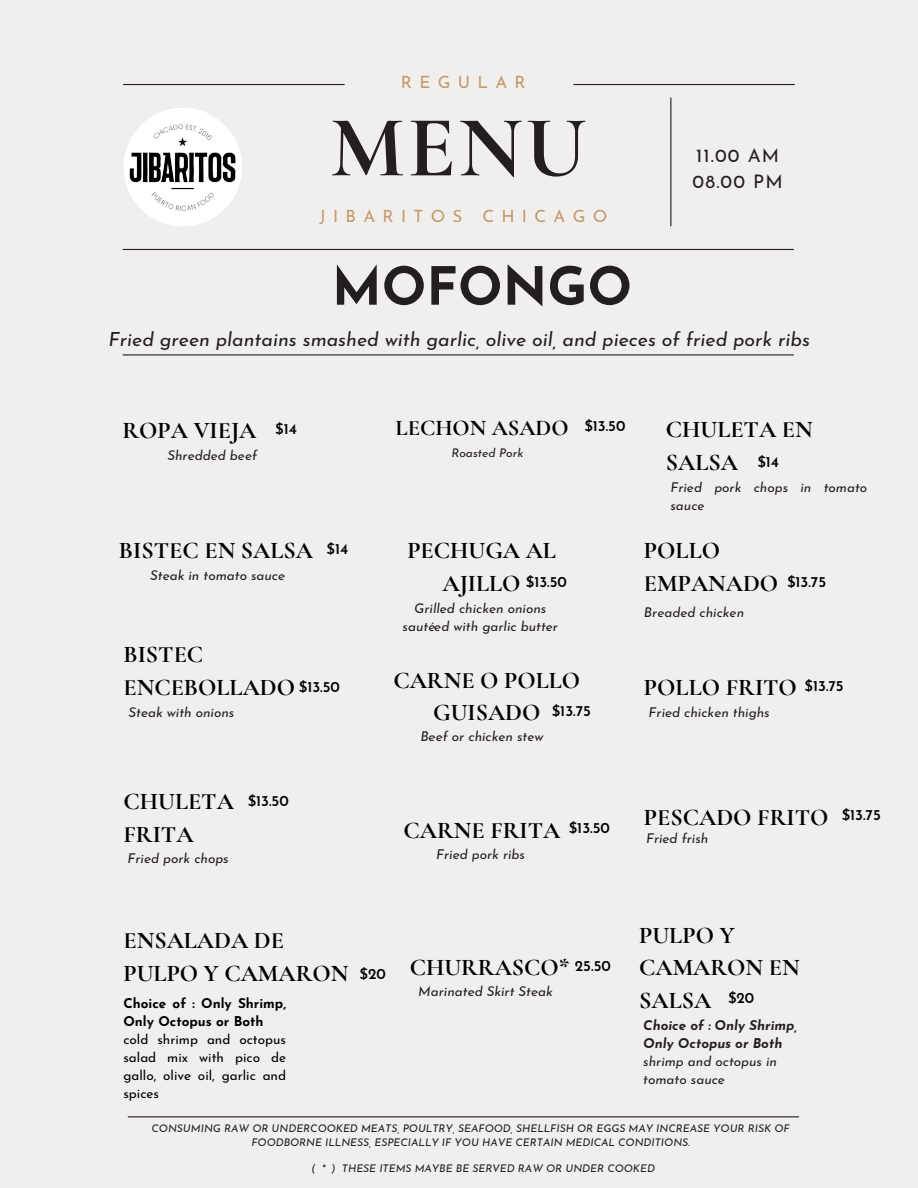
<style>
.page{position:relative;width:918px;height:1188px;background:#f1efee}
.page>*{position:absolute;margin:0;border:0;box-sizing:border-box;transform-origin:0 0}
.t1{font:700 87.45px "Cormorant Garamond";color:#231f20}
.t2{font:700 52.5px "Josefin Sans";color:#231f20}
.t3{font:700 24px/32.7px "Cormorant Garamond";color:#000}
.t4{font:700 22.5px "Cormorant Garamond";color:#000}
.t5{font:italic 19.5px "Josefin Sans";color:#231f20}
.t6{font:18.75px "Josefin Sans";letter-spacing:.06em;color:#231f20}
.t7{font:16.95px "Josefin Sans";letter-spacing:.43em;color:#c3996b}
.t8{font:600 15px "Josefin Sans";color:#000}
.t9{font:italic 13.5px/18px "Josefin Sans";color:#231f20}
.t10{font:13.5px/18px "Josefin Sans";color:#000;text-align:justify}
.t11{font:italic 700 13.5px/18px "Josefin Sans";color:#231f20}
.t12{font:700 13.5px/18px "Josefin Sans";color:#000}
.t13{font:italic 12px "Josefin Sans";color:#231f20}
.t14{font:italic 10.65px/14.1px "Josefin Sans";color:#231f20;text-align:center}
</style>
<div class="page">
<hr style="left:124px;top:84px;width:220px;height:1px;background:#231f20">
<hr style="left:574px;top:84px;width:220px;height:1px;background:#231f20">
<hr style="left:123px;top:249px;width:671px;height:1px;background:#231f20">
<hr style="left:670px;top:98px;width:1px;height:128px;background:#231f20">
<div style="left:123px;top:108px;width:119px;height:118px;background:#fff;border-radius:50%"></div>
<img style="left:130px;top:125px;width:106px;height:85px">
<hr style="left:128px;top:1116px;width:671px;height:1px;background:#231f20">
<hr style="left:123px;top:354px;width:671px;height:1px;background:#231f20">
<p class="t7" style="left:401px;top:76px;width:126px">REGULAR</p>
<p class="t1" style="left:330px;top:95px;width:258px">MENU</p>
<p class="t7" style="left:320px;top:210px;width:289px">JIBARITOS CHICAGO</p>
<p class="t2" style="left:332px;top:265px;width:302px">MOFONGO</p>
<p class="t6" style="left:696px;top:148px;width:85px">11.00 AM</p>
<p class="t6" style="left:693px;top:174px;width:92px">08.00 PM</p>
<p class="t5" style="left:108px;top:332px;width:703px">Fried green plantains smashed with garlic, olive oil, and pieces of fried pork ribs</p>
<p class="t3" style="left:123px;top:414px;width:135px">ROPA VIEJA</p>
<p class="t9" style="left:167px;top:448px;width:91px">Shredded beef</p>
<p class="t8" style="left:275px;top:423px;width:23px">$14</p>
<p class="t3" style="left:119px;top:534px;width:196px">BISTEC EN SALSA</p>
<p class="t9" style="left:150px;top:568px;width:137px">Steak in tomato sauce</p>
<p class="t8" style="left:327px;top:543px;width:23px">$14</p>
<p class="t3" style="left:123px;top:638px;width:173px">BISTEC<br>ENCEBOLLADO</p>
<p class="t9" style="left:129px;top:704px;width:107px">Steak with onions</p>
<p class="t8" style="left:299px;top:681px;width:43px">$13.50</p>
<p class="t3" style="left:123px;top:785px;width:112px">CHULETA<br>FRITA</p>
<p class="t9" style="left:128px;top:851px;width:103px">Fried pork chops</p>
<p class="t8" style="left:248px;top:794px;width:43px">$13.50</p>
<p class="t4" style="left:395px;top:414px;width:175px">LECHON ASADO</p>
<p class="t13" style="left:451px;top:448px;width:73px">Roasted Pork</p>
<p class="t8" style="left:584px;top:419px;width:43px">$13.50</p>
<p class="t3" style="left:666px;top:413px;width:148px">CHULETA EN<br>SALSA</p>
<p class="t9" style="left:670px;top:480px;width:198px">Fried pork chops in tomato sauce</p>
<p class="t8" style="left:757px;top:455px;width:23px">$14</p>
<p class="t3" style="left:407px;top:534px;width:150px;text-align:center">PECHUGA AL<br>AJILLO</p>
<p class="t9" style="left:403px;top:600px;width:157px;text-align:center">Grilled chicken onions sautéed with garlic butter</p>
<p class="t3" style="left:393px;top:664px;width:188px">CARNE O POLLO</p>
<p class="t3" style="left:433px;top:696px;width:109px">GUISADO</p>
<p class="t9" style="left:420px;top:729px;width:125px">Beef or chicken stew</p>
<p class="t8" style="left:526px;top:576px;width:43px">$13.50</p>
<p class="t8" style="left:552px;top:705px;width:41px">$13.75</p>
<p class="t3" style="left:644px;top:534px;width:136px">POLLO<br>EMPANADO</p>
<p class="t9" style="left:644px;top:605px;width:102px">Breaded chicken</p>
<p class="t8" style="left:787px;top:575px;width:41px">$13.75</p>
<p class="t3" style="left:644px;top:671px;width:155px">POLLO FRITO</p>
<p class="t9" style="left:649px;top:704px;width:123px">Fried chicken thighs</p>
<p class="t8" style="left:805px;top:679px;width:41px">$13.75</p>
<p class="t3" style="left:404px;top:814px;width:158px">CARNE FRITA</p>
<p class="t9" style="left:436px;top:847px;width:90px">Fried pork ribs</p>
<p class="t8" style="left:569px;top:822px;width:43px">$13.50</p>
<p class="t3" style="left:644px;top:801px;width:186px">PESCADO FRITO</p>
<p class="t9" style="left:646px;top:831px;width:64px">Fried frish</p>
<p class="t8" style="left:842px;top:809px;width:41px">$13.75</p>
<p class="t3" style="left:123px;top:924px;width:226px">ENSALADA DE<br>PULPO Y CAMARON</p>
<p class="t12" style="left:123px;top:996px;width:164px">Choice of : Only Shrimp,<br>Only Octopus or Both</p>
<p class="t10" style="left:123px;top:1032px;width:164px">cold shrimp and octopus salad mix with pico de gallo, olive oil, garlic and spices</p>
<p class="t8" style="left:360px;top:968px;width:28px">$20</p>
<p class="t3" style="left:410px;top:951px;width:162px">CHURRASCO*</p>
<p class="t9" style="left:418px;top:984px;width:136px">Marinated Skirt Steak</p>
<p class="t8" style="left:575px;top:960px;width:37px">25.50</p>
<p class="t3" style="left:639px;top:919px;width:162px">PULPO Y<br>CAMARON EN<br>SALSA</p>
<p class="t11" style="left:643px;top:1017px;width:156px">Choice of : Only Shrimp,<br>Only Octopus or Both</p>
<p class="t9" style="left:643px;top:1053px;width:135px">shrimp and octopus in tomato sauce</p>
<p class="t8" style="left:728px;top:992px;width:28px">$20</p>
<p class="t14" style="left:152px;top:1122px;width:640px">CONSUMING RAW OR UNDERCOOKED MEATS, POULTRY, SEAFOOD, SHELLFISH OR EGGS MAY INCREASE YOUR RISK OF<br>FOODBORNE ILLNESS, ESPECIALLY IF YOU HAVE CERTAIN MEDICAL CONDITIONS.</p>
<p class="t14" style="left:311px;top:1163px;width:345px">( * ) THESE ITEMS MAYBE BE SERVED RAW OR UNDER COOKED</p>
</div>
